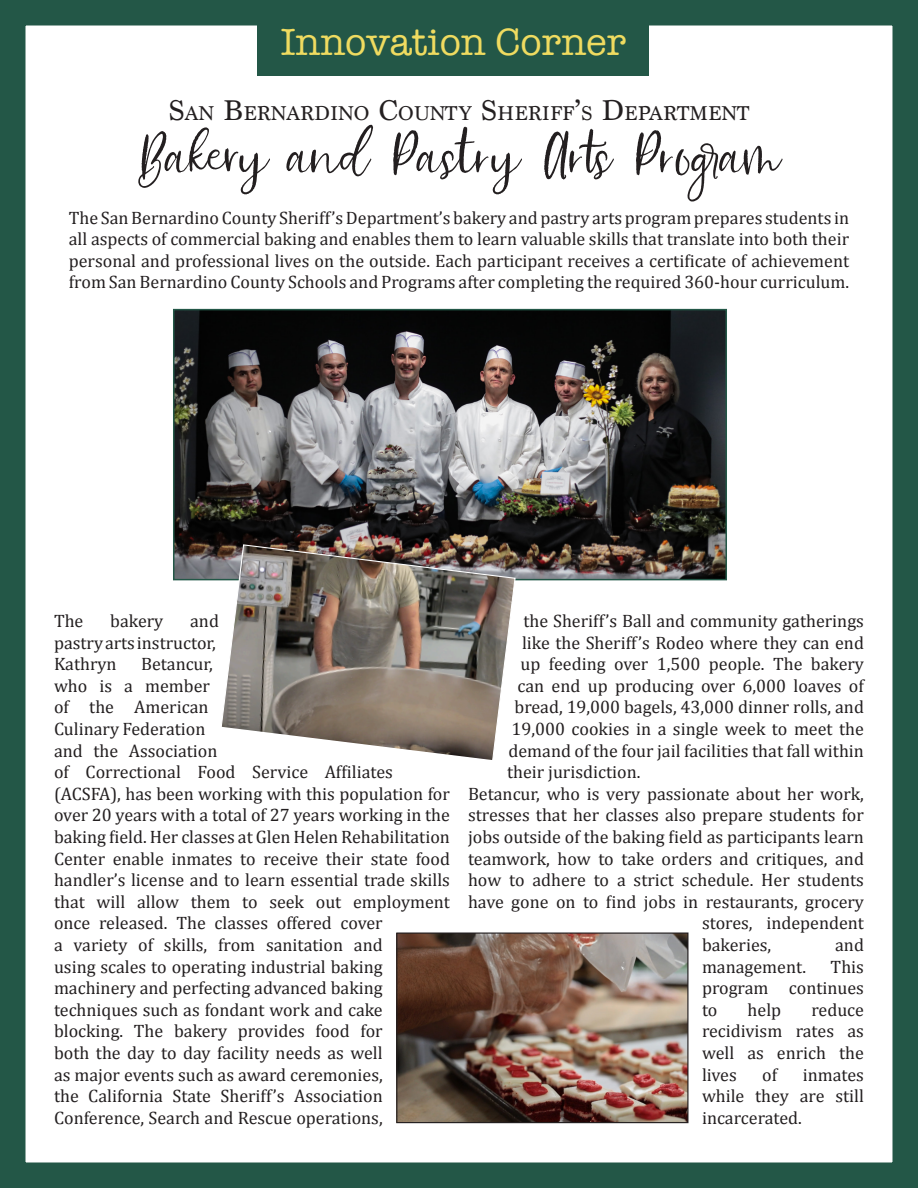
<style>
.page{position:relative;width:918px;height:1188px;background:#fff}
.page>*{position:absolute;margin:0;border:0;box-sizing:border-box;transform-origin:0 0}
.t1{font:96px "Farmhouse Country";color:#231f20}
.t2{font:39px "American Typewriter";color:#efdb60}
.t3{font:21px "Marion";color:#231f20}
.t4{font:18px/21.6px "Cambria";color:#231f20;text-align:justify}
.s1{font-size:30px}
</style>
<div class="page">
<div style="left:0;top:0;width:918px;height:1188px;border:26px solid #235747"></div>
<div style="left:257px;top:19px;width:392px;height:57px;background:#235747"></div>
<img style="left:176px;top:312px;width:548px;height:265px">
<div style="left:173px;top:309px;width:554px;height:271px;border:2px solid #235747"></div>
<img style="left:220px;top:544px;width:296px;height:216px">
<img style="left:398px;top:935px;width:288px;height:186px">
<div style="left:396px;top:933px;width:292px;height:190px;border:1px solid #231f20"></div>
<p class="t2" style="left:281px;top:13px;width:347px">Innovation Corner</p>
<p class="t3" style="left:169px;top:101px;width:582px"><span class="s1">S</span>AN <span class="s1">B</span>ERNARDINO <span class="s1">C</span>OUNTY <span class="s1">S</span>HERIFF<span class="s1">’</span>S <span class="s1">D</span>EPARTMENT</p>
<p class="t1" style="left:135px;top:112px;width:649px">Bakery and Pastry Arts Program</p>
<p class="t4" style="left:69px;top:207px;width:782px">The San Bernardino County Sheriff’s Department’s bakery and pastry arts program prepares students in all aspects of commercial baking and enables them to learn valuable skills that translate into both their personal and professional lives on the outside. Each participant receives a certificate of achievement from San Bernardino County Schools and Programs after completing the required 360-hour curriculum.</p>
<p class="t4" style="left:54px;top:610px;width:31px">The</p>
<p class="t4" style="left:110px;top:610px;width:55px">bakery</p>
<p class="t4" style="left:54px;top:610px;width:167px;text-align:left;text-indent:136px">and pastry arts instructor,<br>Kathryn</p>
<p class="t4" style="left:54px;top:653px;width:398px;text-align:left;text-indent:87px">Betancur,<br>who is a member<br>of the American<br>Culinary Federation<br>and the Association<br>of Correctional Food Service Affiliates (ACSFA), has been working with this population for over 20 years with a total of 27 years working in the baking field. Her classes at Glen Helen Rehabilitation Center enable inmates to receive their state food handler’s license and to learn essential trade skills that will allow them to seek out employment once released. The classes offered cover<br>a variety of skills, from sanitation and<br>using scales to operating industrial baking machinery and perfecting advanced baking techniques such as fondant work and cake blocking. The bakery provides food for<br>both the day to day facility needs as well<br>as major events such as award ceremonies,<br>the California State Sheriff’s Association Conference, Search and Rescue operations,</p>
<p class="t4" style="left:524px;top:610px;width:342px">the Sheriff’s Ball and community gatherings</p>
<p class="t4" style="left:522px;top:632px;width:344px">like the Sheriff’s Rodeo where they can end</p>
<p class="t4" style="left:520px;top:653px;width:345px">up feeding over 1,500 people. The bakery</p>
<p class="t4" style="left:518px;top:675px;width:348px">can end up producing over 6,000 loaves of</p>
<p class="t4" style="left:514px;top:696px;width:351px">bread, 19,000 bagels, 43,000 dinner rolls, and</p>
<p class="t4" style="left:512px;top:718px;width:354px">19,000 cookies in a single week to meet the</p>
<p class="t4" style="left:508px;top:740px;width:357px">demand of the four jail facilities that fall within</p>
<p class="t4" style="left:507px;top:761px;width:135px">their jurisdiction.</p>
<p class="t4" style="left:468px;top:783px;width:397px">Betancur, who is very passionate about her work,</p>
<p class="t4" style="left:468px;top:804px;width:398px">stresses that her classes also prepare students for</p>
<p class="t4" style="left:468px;top:826px;width:398px">jobs outside of the baking field as participants learn</p>
<p class="t4" style="left:468px;top:848px;width:397px">teamwork, how to take orders and critiques, and</p>
<p class="t4" style="left:468px;top:869px;width:398px">how to adhere to a strict schedule. Her students</p>
<p class="t4" style="left:468px;top:891px;width:398px">have gone on to find jobs in restaurants, grocery</p>
<p class="t4" style="left:702px;top:912px;width:164px">stores, independent</p>
<p class="t4" style="left:702px;top:934px;width:71px">bakeries,</p>
<p class="t4" style="left:835px;top:934px;width:30px">and</p>
<p class="t4" style="left:702px;top:956px;width:106px">management.</p>
<p class="t4" style="left:702px;top:956px;width:164px;text-indent:129px">This program continues to</p>
<p class="t4" style="left:702px;top:999px;width:164px;text-indent:109px">reduce recidivism rates as well as enrich the lives</p>
<p class="t4" style="left:748px;top:999px;width:35px">help</p>
<p class="t4" style="left:762px;top:1064px;width:17px">of</p>
<p class="t4" style="left:702px;top:1064px;width:164px;text-indent:101px">inmates while they are still incarcerated.</p>
</div>
